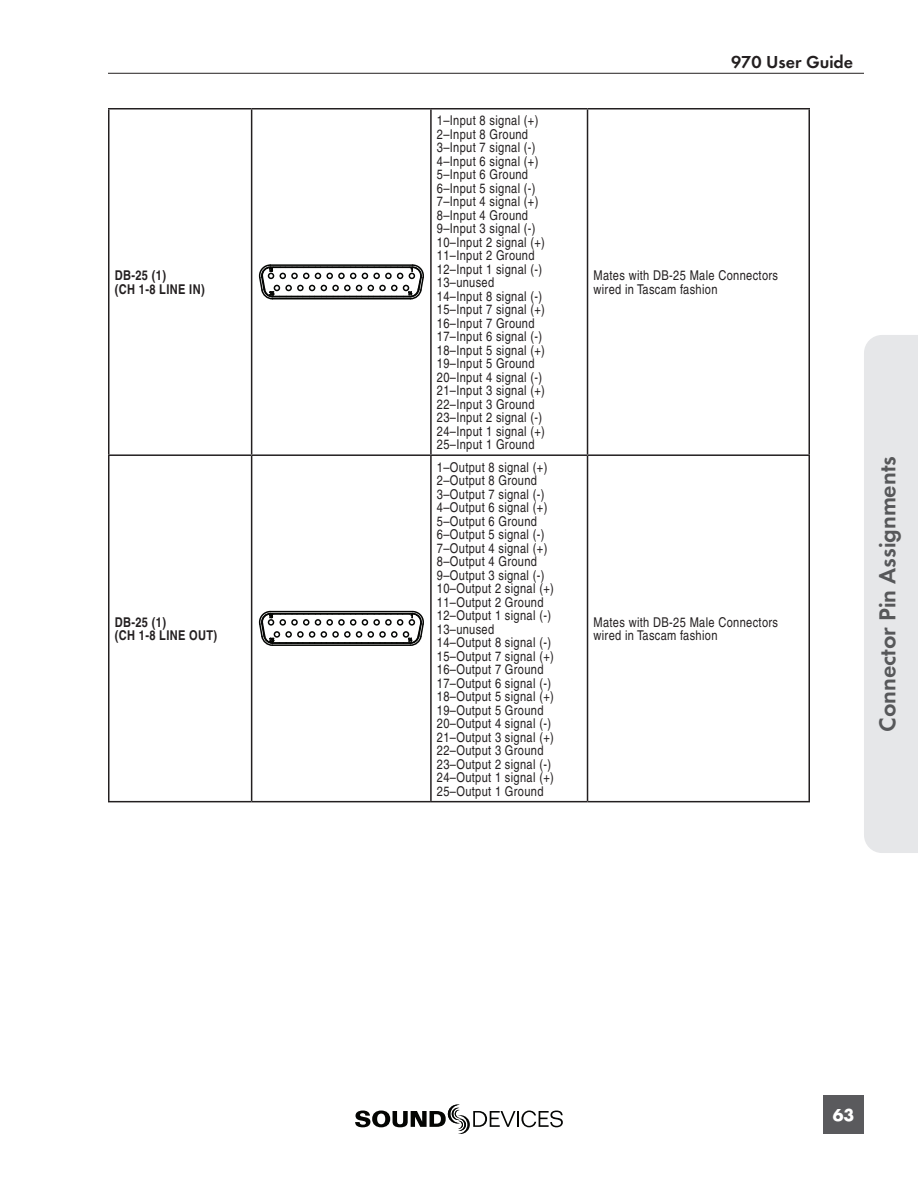
<style>
.page{position:relative;width:918px;height:1188px;background:#fff}
.page>*{position:absolute;margin:0;border:0;box-sizing:border-box;transform-origin:0 0}
.t1{font:24px "Futura T Dem";color:#57585a}
.t2{font:18px "Futura T Dem";color:#231f20}
.t3{font:700 18px "Futura T";color:#fff}
.t4{font:condensed 13.5px/13.5px "Helvetica";letter-spacing:.025em;color:#231f20}
.t5{font:700 condensed 13.5px/13.5px "Helvetica";letter-spacing:.025em;color:#231f20}
</style>
<div class="page">
<hr style="left:108px;top:73px;width:756px;height:1px;background:#231f20">
<svg style="left:355px;top:1105px;width:208px;height:29px"></svg>
<div style="left:823px;top:1095px;width:41px;height:39px;background:#5a5a5d"></div>
<div style="left:864px;top:335px;width:54px;height:518px;background:#e6e7e9"></div>
<hr style="left:251px;top:109px;width:1px;height:345px;background:#231f20">
<hr style="left:430px;top:109px;width:2px;height:345px;background:#231f20">
<hr style="left:587px;top:109px;width:1px;height:345px;background:#231f20">
<hr style="left:251px;top:456px;width:1px;height:345px;background:#231f20">
<hr style="left:430px;top:456px;width:2px;height:345px;background:#231f20">
<hr style="left:587px;top:456px;width:1px;height:345px;background:#231f20">
<hr style="left:108px;top:109px;width:2px;height:345px;background:#231f20">
<hr style="left:808px;top:109px;width:2px;height:345px;background:#231f20">
<hr style="left:108px;top:456px;width:2px;height:345px;background:#231f20">
<hr style="left:808px;top:456px;width:2px;height:345px;background:#231f20">
<hr style="left:108px;top:108px;width:144px;height:2px;background:#231f20">
<hr style="left:252px;top:108px;width:179px;height:2px;background:#231f20">
<hr style="left:431px;top:108px;width:157px;height:2px;background:#231f20">
<hr style="left:588px;top:108px;width:222px;height:2px;background:#231f20">
<hr style="left:108px;top:454px;width:144px;height:2px;background:#231f20">
<hr style="left:252px;top:454px;width:179px;height:2px;background:#231f20">
<hr style="left:431px;top:454px;width:157px;height:2px;background:#231f20">
<hr style="left:588px;top:454px;width:222px;height:2px;background:#231f20">
<hr style="left:108px;top:801px;width:144px;height:1px;background:#231f20">
<hr style="left:252px;top:801px;width:179px;height:1px;background:#231f20">
<hr style="left:431px;top:801px;width:157px;height:1px;background:#231f20">
<hr style="left:588px;top:801px;width:222px;height:1px;background:#231f20">
<svg style="left:258px;top:264px;width:166px;height:36px"></svg>
<svg style="left:258px;top:610px;width:166px;height:36px"></svg>
<p class="t5" style="left:115px;top:269px;width:91px">DB-25 (1)<br>(CH 1-8 LINE IN)</p>
<p class="t5" style="left:115px;top:615px;width:104px">DB-25 (1)<br>(CH 1-8 LINE OUT)</p>
<p class="t4" style="left:437px;top:114px;width:109px">1–Input 8 signal (+)<br>2–Input 8 Ground<br>3–Input 7 signal (-)<br>4–Input 6 signal (+)<br>5–Input 6 Ground<br>6–Input 5 signal (-)<br>7–Input 4 signal (+)<br>8–Input 4 Ground<br>9–Input 3 signal (-)<br>10–Input 2 signal (+)<br>11–Input 2 Ground<br>12–Input 1 signal (-)<br>13–unused<br>14–Input 8 signal (-)<br>15–Input 7 signal (+)<br>16–Input 7 Ground<br>17–Input 6 signal (-)<br>18–Input 5 signal (+)<br>19–Input 5 Ground<br>20–Input 4 signal (-)<br>21–Input 3 signal (+)<br>22–Input 3 Ground<br>23–Input 2 signal (-)<br>24–Input 1 signal (+)<br>25–Input 1 Ground</p>
<p class="t4" style="left:437px;top:460px;width:118px">1–Output 8 signal (+)<br>2–Output 8 Ground<br>3–Output 7 signal (-)<br>4–Output 6 signal (+)<br>5–Output 6 Ground<br>6–Output 5 signal (-)<br>7–Output 4 signal (+)<br>8–Output 4 Ground<br>9–Output 3 signal (-)<br>10–Output 2 signal (+)<br>11–Output 2 Ground<br>12–Output 1 signal (-)<br>13–unused<br>14–Output 8 signal (-)<br>15–Output 7 signal (+)<br>16–Output 7 Ground<br>17–Output 6 signal (-)<br>18–Output 5 signal (+)<br>19–Output 5 Ground<br>20–Output 4 signal (-)<br>21–Output 3 signal (+)<br>22–Output 3 Ground<br>23–Output 2 signal (-)<br>24–Output 1 signal (+)<br>25–Output 1 Ground</p>
<h2 class="t2" style="left:731px;top:51px;width:124px">970 User Guide</h2>
<p class="t4" style="left:594px;top:269px;width:186px">Mates with DB-25 Male Connectors wired in Tascam fashion</p>
<p class="t4" style="left:594px;top:615px;width:186px">Mates with DB-25 Male Connectors wired in Tascam fashion</p>
<h1 class="t1" style="left:873px;top:732px;width:277px;rotate:-90deg">Connector Pin Assignments</h1>
<h2 class="t3" style="left:833px;top:1105px;width:23px">63</h2>
</div>
